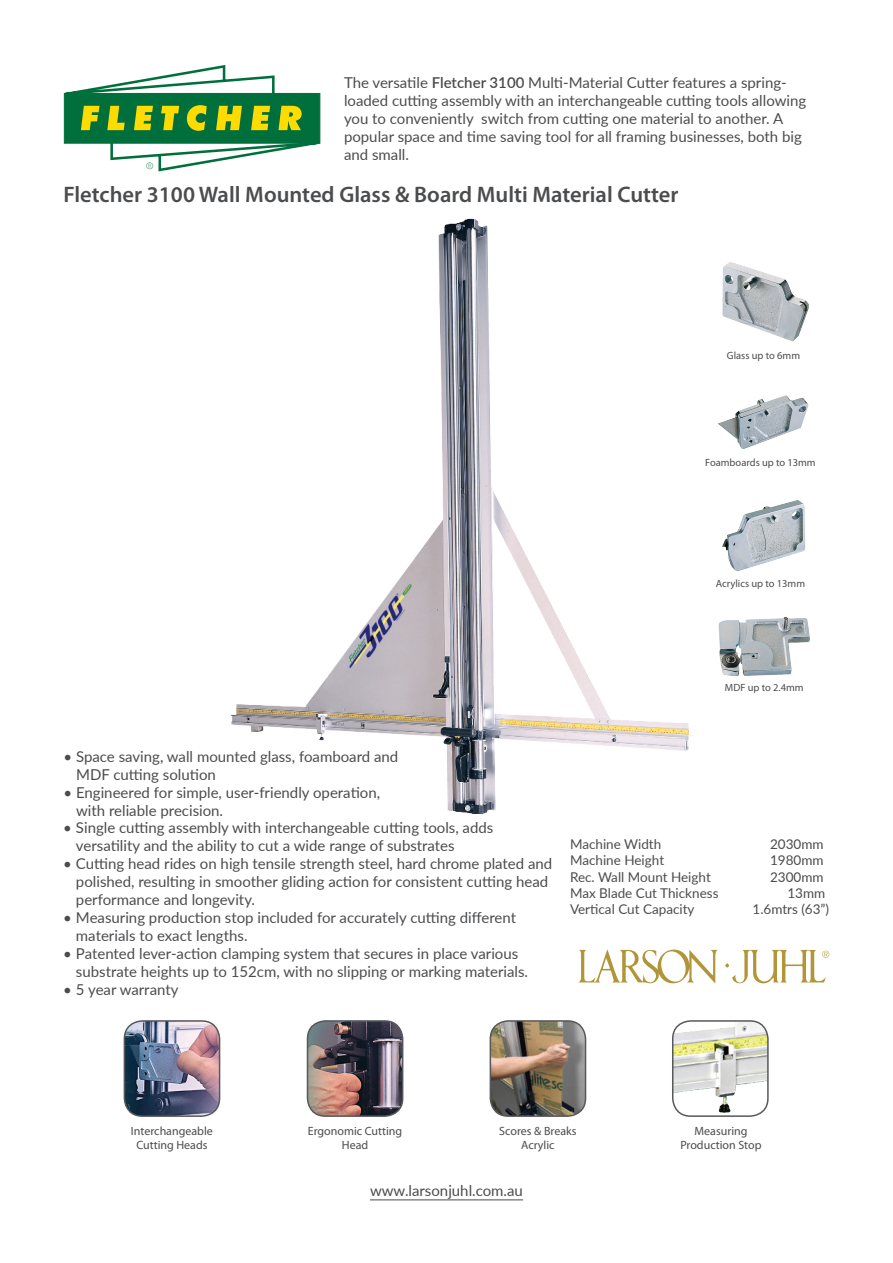
<style>
.page{position:relative;width:893px;height:1263px;background:#fff}
.page>*{position:absolute;margin:0;border:0;box-sizing:border-box;transform-origin:0 0}
.t1{font:600 22.5px "Myriad Pro";color:#4b4c4e}
.t2{font:15px/18px "Lato";color:#4b4c4e}
.t3{font:13.5px "Lato";color:#4b4c4e}
.t4{font:12px/14.4px "Myriad Pro";color:#4b4c4e;text-align:center}
.t5{font:11.25px "Courier New";color:#006f3c}
.t6{font:10.5px "Myriad Pro";color:#4b4c4e}
.s1{font-weight:600}
</style>
<div class="page">
<svg style="left:64px;top:65px;width:257px;height:107px"></svg>
<img style="left:490px;top:1021px;width:95px;height:95px">
<div style="left:490px;top:1020px;width:96px;height:97px;border:2px solid #57585a;border-radius:18px"></div>
<img style="left:673px;top:1021px;width:95px;height:95px">
<div style="left:672px;top:1020px;width:97px;height:97px;border:2px solid #57585a;border-radius:18px"></div>
<img style="left:124px;top:1021px;width:96px;height:95px">
<div style="left:124px;top:1020px;width:96px;height:97px;border:2px solid #57585a;border-radius:18px"></div>
<img style="left:307px;top:1021px;width:96px;height:95px">
<div style="left:307px;top:1020px;width:96px;height:97px;border:2px solid #57585a;border-radius:18px"></div>
<img style="left:722px;top:262px;width:87px;height:80px">
<img style="left:718px;top:395px;width:91px;height:54px">
<img style="left:722px;top:500px;width:84px;height:72px">
<img style="left:718px;top:617px;width:92px;height:59px">
<img style="left:231px;top:219px;width:460px;height:594px">
<svg style="left:578px;top:949px;width:251px;height:34px"></svg>
<hr style="left:370px;top:1199px;width:153px;height:1px;background:#4b4c4e">
<p class="t2" style="left:344px;top:73px;width:464px">The versatile <span class="s1">Fletcher 3100</span> Multi-Material Cutter features a spring&shy;loaded cutting assembly with an interchangeable cutting tools allowing you to conveniently switch from cutting one material to another. A popular space and time saving tool for all framing businesses, both big and small.</p>
<h1 class="t1" style="left:63px;top:180px;width:617px">Fletcher 3100 Wall Mounted Glass &amp; Board Multi Material Cutter</h1>
<p class="t5" style="left:146px;top:159px;width:8px">®</p>
<p class="t6" style="left:727px;top:349px;width:75px">Glass up to 6mm</p>
<p class="t6" style="left:705px;top:456px;width:112px">Foamboards up to 13mm</p>
<p class="t6" style="left:716px;top:577px;width:91px">Acrylics up to 13mm</p>
<p class="t6" style="left:725px;top:680px;width:80px">MDF up to 2.4mm</p>
<p class="t2" style="left:76px;top:747px;width:324px;text-indent:-13px">• Space saving, wall mounted glass, foamboard and<br>MDF cutting solution</p>
<p class="t2" style="left:76px;top:783px;width:306px;text-indent:-13px">• Engineered for simple, user-friendly operation, with reliable precision.</p>
<p class="t2" style="left:76px;top:818px;width:419px;text-indent:-13px">• Single cutting assembly with interchangeable cutting tools, adds versatility and the ability to cut a wide range of substrates</p>
<p class="t2" style="left:76px;top:854px;width:478px;text-indent:-13px">• Cutting head rides on high tensile strength steel, hard chrome plated and polished, resulting in smoother gliding action for consistent cutting head performance and longevity.</p>
<p class="t2" style="left:76px;top:908px;width:442px;text-indent:-13px">• Measuring production stop included for accurately cutting different materials to exact lengths.</p>
<p class="t2" style="left:76px;top:944px;width:454px;text-indent:-13px">• Patented lever-action clamping system that secures in place various substrate heights up to 152cm, with no slipping or marking materials.</p>
<p class="t2" style="left:63px;top:980px;width:117px">• 5 year warranty</p>
<p class="t3" style="left:570px;top:834px;width:93px">Machine Width</p>
<p class="t3" style="left:770px;top:834px;width:55px">2030mm</p>
<p class="t3" style="left:570px;top:851px;width:96px">Machine Height</p>
<p class="t3" style="left:770px;top:851px;width:55px">1980mm</p>
<p class="t3" style="left:570px;top:867px;width:142px">Rec. Wall Mount Height</p>
<p class="t3" style="left:770px;top:867px;width:55px">2300mm</p>
<p class="t3" style="left:570px;top:883px;width:150px">Max Blade Cut Thickness</p>
<p class="t3" style="left:787px;top:883px;width:39px">13mm</p>
<p class="t3" style="left:570px;top:899px;width:126px">Vertical Cut Capacity</p>
<p class="t3" style="left:752px;top:899px;width:78px">1.6mtrs (63”)</p>
<p class="t4" style="left:131px;top:1123px;width:83px">Interchangeable<br>Cutting Heads</p>
<p class="t4" style="left:308px;top:1123px;width:96px">Ergonomic Cutting<br>Head</p>
<p class="t4" style="left:499px;top:1123px;width:79px">Scores &amp; Breaks<br>Acrylic</p>
<p class="t4" style="left:680px;top:1123px;width:83px">Measuring<br>Production Stop</p>
<p class="t2" style="left:370px;top:1181px;width:154px">www.larsonjuhl.com.au</p>
</div>
